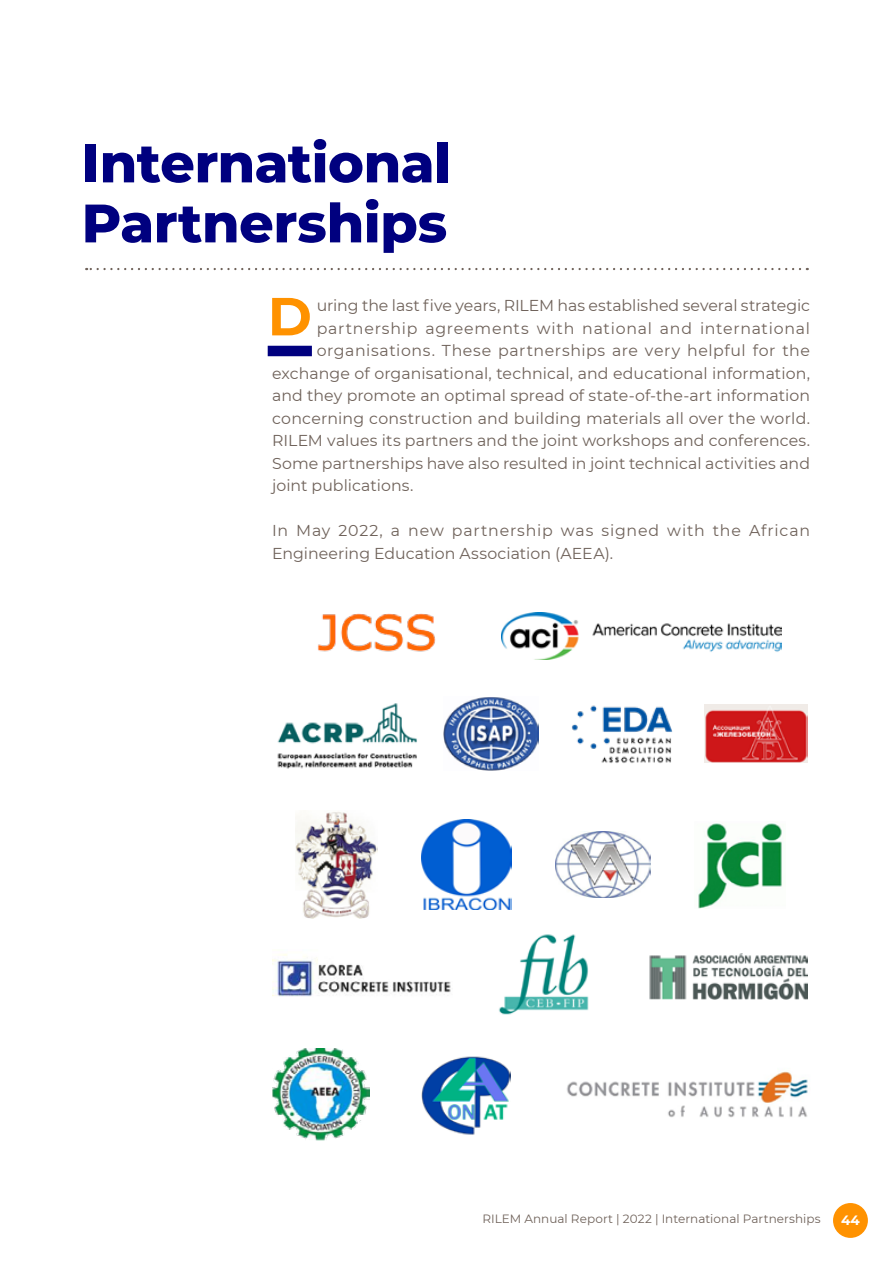
<style>
.page{position:relative;width:893px;height:1263px;background:#fff}
.page>*{position:absolute;margin:0;border:0;box-sizing:border-box;transform-origin:0 0}
.titre_Futura_36_-_1{font:800 54px/60px "Montserrat";letter-spacing:-.01em;color:#00007f}
.txt_DIN_12_-_grey{font:700 53.55px "Montserrat";color:#ff9200}
.txt_DIN_12_-_grey-2{font:15.75px/22.5px "Montserrat";letter-spacing:.03em;color:#6f625a;text-align:justify}
.t1{font:700 13.5px "Montserrat";color:#fff}
.t2{font:12px "Montserrat";letter-spacing:.005em;color:#6f625a}
</style>
<div class="page">
<div style="left:833px;top:1203px;width:35px;height:35px;background:#ff9200;border-radius:50%"></div>
<svg style="left:86px;top:268px;width:714px;height:2px"></svg>
<div style="left:268px;top:346px;width:44px;height:10px;background:#00007f"></div>
<img style="left:501px;top:612px;width:280px;height:48px">
<img style="left:317px;top:613px;width:119px;height:39px">
<img style="left:272px;top:1049px;width:97px;height:91px">
<img style="left:422px;top:1056px;width:88px;height:79px">
<img style="left:567px;top:1071px;width:241px;height:47px">
<img style="left:499px;top:934px;width:90px;height:81px">
<img style="left:272px;top:954px;width:179px;height:43px">
<img style="left:649px;top:953px;width:159px;height:46px">
<img style="left:277px;top:703px;width:140px;height:66px">
<img style="left:571px;top:705px;width:102px;height:58px">
<img style="left:443px;top:697px;width:96px;height:73px">
<img style="left:704px;top:704px;width:104px;height:59px">
<img style="left:295px;top:812px;width:83px;height:106px">
<img style="left:422px;top:820px;width:90px;height:89px">
<img style="left:698px;top:823px;width:84px;height:85px">
<img style="left:556px;top:831px;width:94px;height:67px">
<p class="titre_Futura_36_-_1" style="left:82px;top:130px;width:371px">International<br>Partnerships</p>
<p class="txt_DIN_12_-_grey" style="left:268px;top:278px;width:46px">D</p>
<p class="txt_DIN_12_-_grey-2" style="left:317px;top:294px;width:495px">uring the last five years, RILEM has established several strategic partnership agreements with national and international organisations. These partnerships are very helpful for the</p>
<p class="txt_DIN_12_-_grey-2" style="left:272px;top:361px;width:539px">exchange of organisational, technical, and educational information, and they promote an optimal spread of state-of-the-art information concerning construction and building materials all over the world.<br>RILEM values its partners and the joint workshops and conferences.<br>Some partnerships have also resulted in joint technical activities and joint publications.</p>
<p class="txt_DIN_12_-_grey-2" style="left:272px;top:519px;width:539px">In May 2022, a new partnership was signed with the African<br>Engineering Education Association (AEEA).</p>
<p class="t2" style="left:482px;top:1211px;width:340px">RILEM Annual Report | 2022 | International Partnerships</p>
<p class="t1" style="left:841px;top:1210px;width:20px">44</p>
</div>
